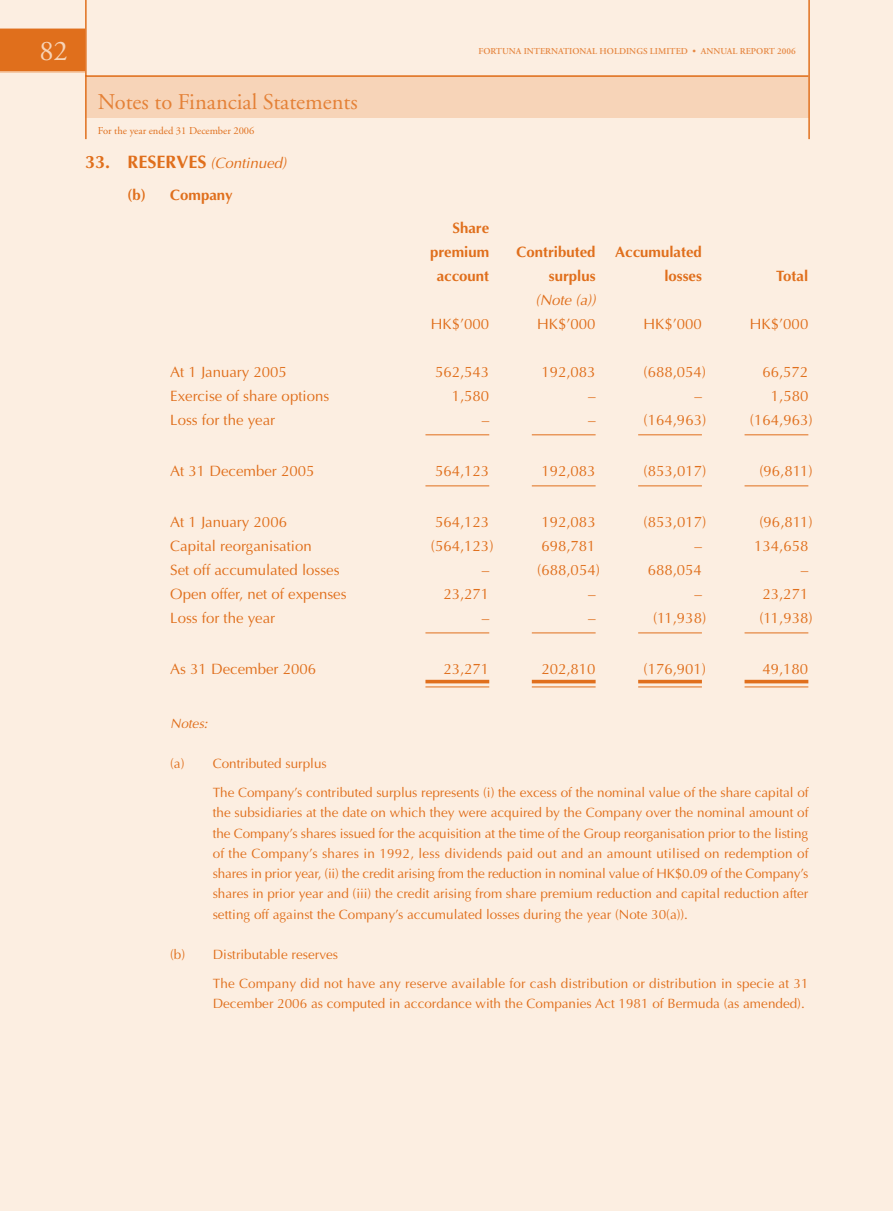
<style>
.page{position:relative;width:893px;height:1211px;background:#fff}
.page>*{position:absolute;margin:0;border:0;box-sizing:border-box;transform-origin:0 0}
.t1{font:28.5px "Adobe Garamond";color:#f7d4b8}
.t2{font:22.5px "Adobe Garamond";color:#e48137}
.t3{font:700 18px "Optima";color:#e06f1c}
.t4{font:15px "Optima";color:#e06f1c}
.t5{font:700 15px/24px "Optima";color:#e06f1c;text-align:right}
.t6{font:italic 15px "Optima";color:#e06f1c}
.t7{font:13.5px/20.2px "Optima";color:#e06f1c}
.t8{font:italic 13.5px "Optima";color:#e06f1c}
.t9{font:10.5px "Adobe Garamond";color:#e06f1c}
.t10{font:600 9px "Adobe Garamond";color:#e68843}
.s1{font-weight:400;font-style:italic;font-size:15px}
</style>
<div class="page">
<div style="left:0;top:0;width:892px;height:1210px;background:#fceee1"></div>
<div style="left:85px;top:75px;width:723px;height:43px;background:#f7d4b8"></div>
<div style="left:0;top:29px;width:85px;height:42px;background:#e06f1c"></div>
<hr style="left:85px;top:0;width:2px;height:139px;background:#e06f1c">
<hr style="left:85px;top:75px;width:723px;height:2px;background:#e06f1c">
<hr style="left:0;top:71px;width:85px;height:2px;background:#f1b07f">
<hr style="left:808px;top:0;width:1px;height:139px;background:#e06f1c">
<hr style="left:425px;top:434px;width:64px;height:1px;background:#e06f1c">
<hr style="left:532px;top:434px;width:63px;height:1px;background:#e06f1c">
<hr style="left:638px;top:434px;width:64px;height:1px;background:#e06f1c">
<hr style="left:744px;top:434px;width:64px;height:1px;background:#e06f1c">
<hr style="left:425px;top:485px;width:64px;height:1px;background:#e06f1c">
<hr style="left:532px;top:485px;width:63px;height:1px;background:#e06f1c">
<hr style="left:638px;top:485px;width:64px;height:1px;background:#e06f1c">
<hr style="left:744px;top:485px;width:64px;height:1px;background:#e06f1c">
<hr style="left:425px;top:632px;width:64px;height:1px;background:#e06f1c">
<hr style="left:532px;top:632px;width:63px;height:1px;background:#e06f1c">
<hr style="left:638px;top:632px;width:64px;height:1px;background:#e06f1c">
<hr style="left:744px;top:632px;width:64px;height:1px;background:#e06f1c">
<hr style="left:425px;top:680px;width:64px;height:3px;background:#e06f1c">
<hr style="left:425px;top:686px;width:64px;height:1px;background:#e06f1c">
<hr style="left:532px;top:680px;width:63px;height:3px;background:#e06f1c">
<hr style="left:532px;top:686px;width:63px;height:1px;background:#e06f1c">
<hr style="left:638px;top:680px;width:64px;height:3px;background:#e06f1c">
<hr style="left:638px;top:686px;width:64px;height:1px;background:#e06f1c">
<hr style="left:744px;top:680px;width:64px;height:3px;background:#e06f1c">
<hr style="left:744px;top:686px;width:64px;height:1px;background:#e06f1c">
<h1 class="t1" style="left:39px;top:40px;width:30px">82</h1>
<p class="t10" style="left:478px;top:48px;width:318px">FORTUNA INTERNATIONAL HOLDINGS LIMITED • ANNUAL REPORT 2006</p>
<h2 class="t2" style="left:98px;top:94px;width:261px">Notes to Financial Statements</h2>
<p class="t9" style="left:98px;top:126px;width:158px">For the year ended 31 December 2006</p>
<h3 class="t3" style="left:85px;top:155px;width:206px">33. RESERVES <span class="s1">(Continued)</span></h3>
<p class="t5" style="left:128px;top:185px;width:107px">(b) Company</p>
<p class="t5" style="left:430px;top:217px;width:61px">Share premium</p>
<p class="t5" style="left:516px;top:241px;width:81px">Contributed</p>
<p class="t5" style="left:615px;top:241px;width:88px">Accumulated</p>
<p class="t5" style="left:436px;top:265px;width:54px">account</p>
<p class="t5" style="left:549px;top:265px;width:48px">surplus</p>
<p class="t5" style="left:664px;top:265px;width:39px">losses</p>
<p class="t5" style="left:776px;top:265px;width:34px">Total</p>
<p class="t6" style="left:535px;top:294px;width:64px">(Note (a))</p>
<p class="t4" style="left:431px;top:318px;width:60px">HK$’000</p>
<p class="t4" style="left:537px;top:318px;width:60px">HK$’000</p>
<p class="t4" style="left:643px;top:318px;width:60px">HK$’000</p>
<p class="t4" style="left:750px;top:318px;width:60px">HK$’000</p>
<p class="t4" style="left:170px;top:366px;width:118px">At 1 January 2005</p>
<p class="t4" style="left:435px;top:366px;width:56px">562,543</p>
<p class="t4" style="left:541px;top:366px;width:56px">192,083</p>
<p class="t4" style="left:643px;top:366px;width:64px">(688,054)</p>
<p class="t4" style="left:762px;top:366px;width:47px">66,572</p>
<p class="t4" style="left:170px;top:390px;width:160px">Exercise of share options</p>
<p class="t4" style="left:451px;top:390px;width:39px">1,580</p>
<p class="t4" style="left:588px;top:390px;width:9px">–</p>
<p class="t4" style="left:694px;top:390px;width:9px">–</p>
<p class="t4" style="left:770px;top:390px;width:39px">1,580</p>
<p class="t4" style="left:170px;top:414px;width:107px">Loss for the year</p>
<p class="t4" style="left:482px;top:414px;width:9px">–</p>
<p class="t4" style="left:588px;top:414px;width:9px">–</p>
<p class="t4" style="left:643px;top:414px;width:64px">(164,963)</p>
<p class="t4" style="left:750px;top:414px;width:64px">(164,963)</p>
<p class="t4" style="left:170px;top:465px;width:146px">At 31 December 2005</p>
<p class="t4" style="left:435px;top:465px;width:56px">564,123</p>
<p class="t4" style="left:541px;top:465px;width:56px">192,083</p>
<p class="t4" style="left:643px;top:465px;width:64px">(853,017)</p>
<p class="t4" style="left:759px;top:465px;width:55px">(96,811)</p>
<p class="t4" style="left:170px;top:516px;width:118px">At 1 January 2006</p>
<p class="t4" style="left:435px;top:516px;width:56px">564,123</p>
<p class="t4" style="left:541px;top:516px;width:56px">192,083</p>
<p class="t4" style="left:643px;top:516px;width:64px">(853,017)</p>
<p class="t4" style="left:759px;top:516px;width:55px">(96,811)</p>
<p class="t4" style="left:170px;top:540px;width:143px">Capital reorganisation</p>
<p class="t4" style="left:431px;top:540px;width:64px">(564,123)</p>
<p class="t4" style="left:541px;top:540px;width:56px">698,781</p>
<p class="t4" style="left:694px;top:540px;width:9px">–</p>
<p class="t4" style="left:754px;top:540px;width:56px">134,658</p>
<p class="t4" style="left:170px;top:564px;width:171px">Set off accumulated losses</p>
<p class="t4" style="left:482px;top:564px;width:9px">–</p>
<p class="t4" style="left:537px;top:564px;width:64px">(688,054)</p>
<p class="t4" style="left:647px;top:564px;width:56px">688,054</p>
<p class="t4" style="left:800px;top:564px;width:9px">–</p>
<p class="t4" style="left:170px;top:588px;width:178px">Open offer, net of expenses</p>
<p class="t4" style="left:443px;top:588px;width:47px">23,271</p>
<p class="t4" style="left:588px;top:588px;width:9px">–</p>
<p class="t4" style="left:694px;top:588px;width:9px">–</p>
<p class="t4" style="left:762px;top:588px;width:47px">23,271</p>
<p class="t4" style="left:170px;top:612px;width:107px">Loss for the year</p>
<p class="t4" style="left:482px;top:612px;width:9px">–</p>
<p class="t4" style="left:588px;top:612px;width:9px">–</p>
<p class="t4" style="left:653px;top:612px;width:55px">(11,938)</p>
<p class="t4" style="left:759px;top:612px;width:55px">(11,938)</p>
<p class="t4" style="left:170px;top:663px;width:147px">As 31 December 2006</p>
<p class="t4" style="left:443px;top:663px;width:47px">23,271</p>
<p class="t4" style="left:541px;top:663px;width:56px">202,810</p>
<p class="t4" style="left:643px;top:663px;width:64px">(176,901)</p>
<p class="t4" style="left:762px;top:663px;width:47px">49,180</p>
<p class="t8" style="left:170px;top:717px;width:42px">Notes:</p>
<p class="t7" style="left:213px;top:751px;width:597px;line-height:28.7px;text-indent:-43px">(a) Contributed surplus<br>The Company’s contributed surplus represents (i) the excess of the nominal value of the share capital of</p>
<p class="t7" style="left:213px;top:804px;width:597px;text-align:justify">the subsidiaries at the date on which they were acquired by the Company over the nominal amount of the Company’s shares issued for the acquisition at the time of the Group reorganisation prior to the listing of the Company’s shares in 1992, less dividends paid out and an amount utilised on redemption of shares in prior year, (ii) the credit arising from the reduction in nominal value of HK$0.09 of the Company’s shares in prior year and (iii) the credit arising from share premium reduction and capital reduction after setting off against the Company’s accumulated losses during the year (Note 30(a)).</p>
<p class="t7" style="left:213px;top:941px;width:597px;line-height:28.8px;text-indent:-43px">(b) Distributable reserves<br>The Company did not have any reserve available for cash distribution or distribution in specie at 31</p>
<p class="t7" style="left:213px;top:994px;width:593px">December 2006 as computed in accordance with the Companies Act 1981 of Bermuda (as amended).</p>
</div>
